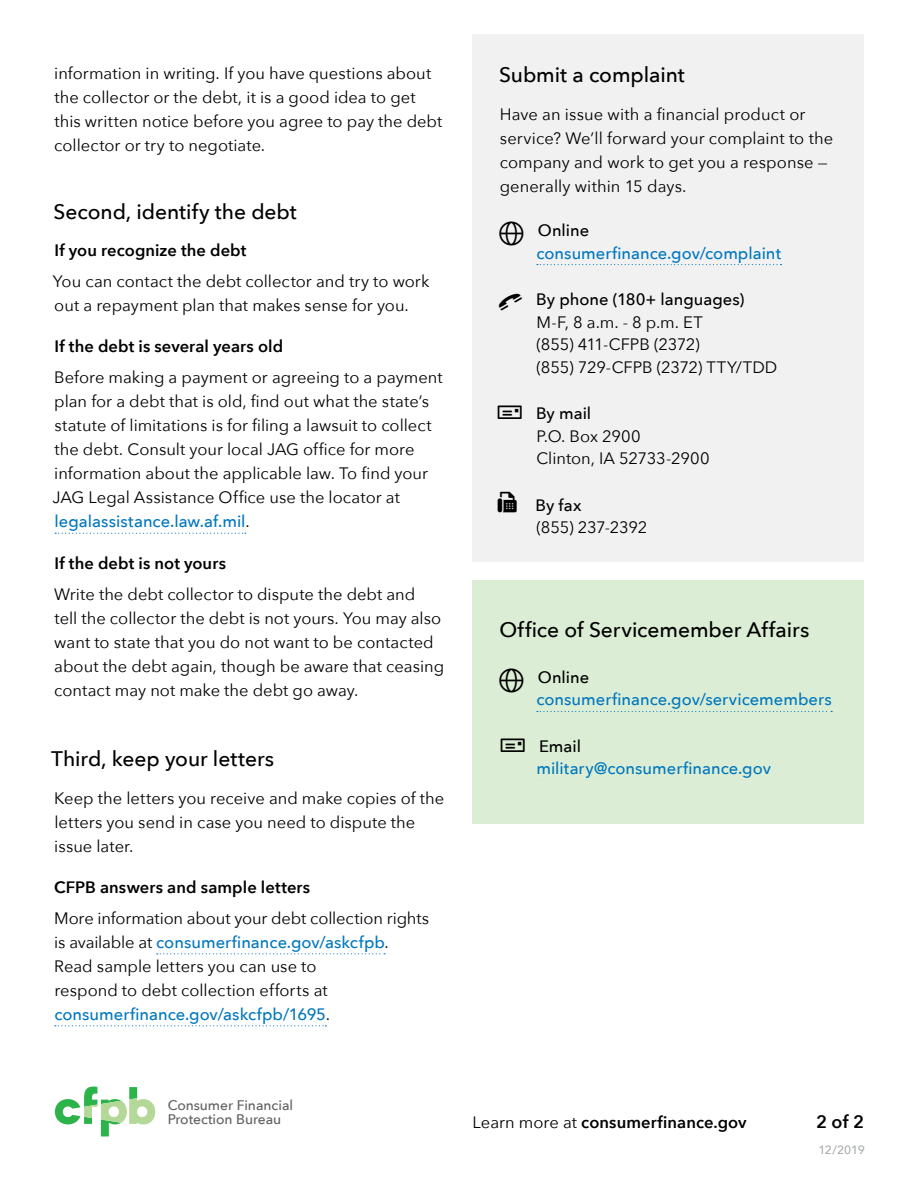
<style>
.page{position:relative;width:918px;height:1188px;background:#fff}
.page>*{position:absolute;margin:0;border:0;box-sizing:border-box;transform-origin:0 0}
.H4__contact_module{font:500 21px "Avenir Next";letter-spacing:-.005em;color:#000}
.subheader__after_H1{font:500 21px "Avenir Next";letter-spacing:-.005em;color:#000}
.t1{font:600 18px "Avenir Next";color:#000}
.paragraph{font:16.5px/24px "Avenir Next";color:#000}
.paragraph__contact_m{font:16.5px/24px "Avenir Next";letter-spacing:.005em;color:#000}
.paragraph-2{font:600 16.5px "Avenir Next";letter-spacing:.005em;color:#000}
.list__contact_module{font:16.5px/22.5px "Avenir Next";letter-spacing:-.005em;color:#000}
.list__contact_module-2{font:500 16.5px/22.5px "Avenir Next";color:#0077be}
.list__contact_module-3{font:500 16.5px "Avenir Next";color:#000}
.paragraph-3{font:500 16.5px "Avenir Next";color:#0077be}
.t2{font:500 13.8px/14.5px "Avenir Next";color:#5f6062}
.paragraph-4{font:500 12px "Avenir Next";letter-spacing:-.035em;color:#a9abac}
.s1{font-weight:400;color:#000}
.s2{font-weight:500;color:#0077be}
.s3{font-weight:500}
.s4{color:#000}
.s5{font-weight:400}
</style>
<div class="page">
<svg style="left:55px;top:1087px;width:100px;height:49px"></svg>
<div style="left:472px;top:34px;width:392px;height:83px;background:#f1f1f2"></div>
<div style="left:472px;top:76px;width:392px;height:157px;background:#f1f1f2"></div>
<div style="left:472px;top:213px;width:392px;height:74px;background:#f1f1f2"></div>
<svg style="left:537px;top:264px;width:245px;height:1px"></svg>
<div style="left:472px;top:282px;width:392px;height:29px;background:#f1f1f2"></div>
<div style="left:472px;top:311px;width:392px;height:23px;background:#f1f1f2"></div>
<div style="left:472px;top:334px;width:392px;height:45px;background:#f1f1f2"></div>
<div style="left:472px;top:365px;width:392px;height:38px;background:#f1f1f2"></div>
<div style="left:472px;top:396px;width:392px;height:74px;background:#f1f1f2"></div>
<div style="left:472px;top:470px;width:392px;height:56px;background:#f1f1f2"></div>
<div style="left:472px;top:488px;width:392px;height:51px;background:#f1f1f2"></div>
<div style="left:472px;top:539px;width:392px;height:23px;background:#f1f1f2"></div>
<div style="left:472px;top:580px;width:392px;height:92px;background:#dbedd4"></div>
<div style="left:472px;top:660px;width:392px;height:74px;background:#dbedd4"></div>
<svg style="left:537px;top:711px;width:295px;height:1px"></svg>
<div style="left:472px;top:729px;width:392px;height:29px;background:#dbedd4"></div>
<div style="left:472px;top:758px;width:392px;height:56px;background:#dbedd4"></div>
<div style="left:472px;top:780px;width:392px;height:44px;background:#dbedd4"></div>
<svg style="left:55px;top:533px;width:191px;height:1px"></svg>
<svg style="left:157px;top:953px;width:228px;height:1px"></svg>
<svg style="left:55px;top:1025px;width:271px;height:1px"></svg>
<p class="paragraph" style="left:54px;top:61px;width:390px">information in writing. If you have questions about the collector or the debt, it is a good idea to get this written notice before you agree to pay the debt collector or try to negotiate.</p>
<p class="subheader__after_H1" style="left:54px;top:194px;width:245px">Second, identify the debt</p>
<p class="paragraph-2" style="left:54px;top:236px;width:194px">If you recognize the debt</p>
<p class="paragraph" style="left:53px;top:268px;width:378px">You can contact the debt collector and try to work out a repayment plan that makes sense for you.</p>
<p class="paragraph-2" style="left:54px;top:333px;width:230px">If the debt is several years old</p>
<p class="paragraph" style="left:53px;top:365px;width:392px">Before making a payment or agreeing to a payment plan for a debt that is old, find out what the state’s statute of limitations is for filing a lawsuit to collect the debt. Consult your local JAG office for more information about the applicable law. To find your JAG Legal Assistance Office use the locator at</p>
<p class="paragraph-3" style="left:55px;top:508px;width:197px">legalassistance.law.af.mil<span class="s1">.</span></p>
<p class="paragraph-2" style="left:54px;top:549px;width:173px">If the debt is not yours</p>
<p class="paragraph" style="left:54px;top:581px;width:392px">Write the debt collector to dispute the debt and<br>tell the collector the debt is not yours. You may also want to state that you do not want to be contacted about the debt again, though be aware that ceasing contact may not make the debt go away.</p>
<p class="subheader__after_H1" style="left:51px;top:741px;width:225px">Third, keep your letters</p>
<p class="paragraph" style="left:54px;top:785px;width:391px">Keep the letters you receive and make copies of the letters you send in case you need to dispute the issue later.</p>
<p class="paragraph-2" style="left:54px;top:873px;width:258px">CFPB answers and sample letters</p>
<p class="paragraph" style="left:54px;top:905px;width:377px">More information about your debt collection rights is available at <span class="s2">consumerfinance.gov/askcfpb</span>.</p>
<p class="paragraph" style="left:54px;top:953px;width:277px">Read sample letters you can use to respond to debt collection efforts at <span class="s2">consumerfinance.gov/askcfpb/1695</span>.</p>
<p class="t2" style="left:168px;top:1097px;width:127px">Consumer Financial<br>Protection Bureau</p>
<p class="H4__contact_module" style="left:499px;top:57px;width:187px">Submit a complaint</p>
<p class="paragraph__contact_m" style="left:500px;top:101px;width:335px">Have an issue with a financial product or service? We’ll forward your complaint to the company and work to get you a response — generally within 15 days.</p>
<p class="list__contact_module-3" style="left:538px;top:216px;width:53px">Online</p>
<p class="list__contact_module-2" style="left:536px;top:241px;width:246px">consumerfinance.gov/complaint</p>
<p class="list__contact_module-3" style="left:536px;top:285px;width:209px">By phone (180+ languages)</p>
<p class="list__contact_module" style="left:536px;top:310px;width:168px">M-F, 8 a.m. - 8 p.m. ET</p>
<p class="list__contact_module" style="left:536px;top:332px;width:243px">(855) 411-CFPB (2372)<br>(855) 729-CFPB (2372) TTY/TDD</p>
<p class="list__contact_module" style="left:536px;top:401px;width:175px"><span class="s3">By mail<br></span>P.O. Box 2900<br>Clinton, IA 52733-2900</p>
<p class="list__contact_module" style="left:535px;top:493px;width:114px"><span class="s3">By fax<br></span>(855) 237-2392</p>
<p class="H4__contact_module" style="left:499px;top:612px;width:312px">Office of Servicemember Affairs</p>
<p class="list__contact_module-2" style="left:536px;top:665px;width:297px"><span class="s4">Online </span>consumerfinance.gov/servicemembers</p>
<p class="list__contact_module-3" style="left:539px;top:732px;width:43px">Email</p>
<p class="list__contact_module-2" style="left:536px;top:757px;width:236px">military@consumerfinance.gov</p>
<p class="paragraph-2" style="left:472px;top:1108px;width:276px"><span class="s5">Learn more at</span> consumerfinance.gov</p>
<p class="t1" style="left:816px;top:1106px;width:49px">2 of 2</p>
<p class="paragraph-4" style="left:818px;top:1140px;width:48px">12/2019</p>
</div>
